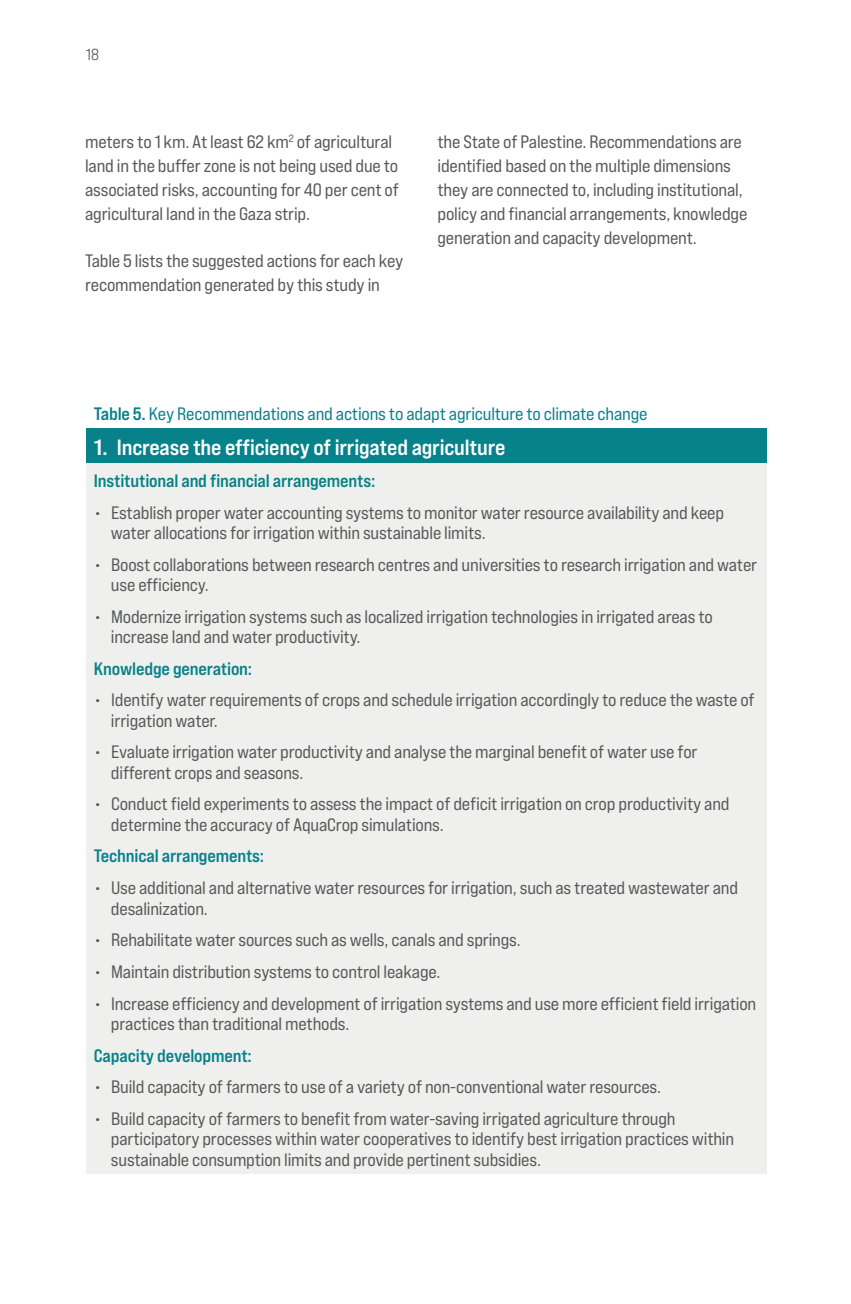
<style>
.page{position:relative;width:851px;height:1304px;background:#fff}
.page>*{position:absolute;margin:0;border:0;box-sizing:border-box;transform-origin:0 0}
.t1{font:22px "Bebas Neue Pro Exp Bd";letter-spacing:-.01em;color:#fff;scale:1.1 1}
.Running_Text-_En-_Bo{font:18px/20.4px "Bebas Neue Pro Exp Rg";letter-spacing:-.01em;color:#57585a;scale:1.1 1}
.Running_Text-_En-_Bo-2{font:18px/24px "Bebas Neue Pro Exp Rg";letter-spacing:-.01em;color:#57585a}
.Table_of_figures{font:18px "Bebas Neue Pro Exp Bd";letter-spacing:-.01em;color:#07818a}
.Table_of_figures-2{font:18px "Bebas Neue Pro Exp Rg";letter-spacing:-.01em;color:#07818a}
.t2{font:16px "Bebas Neue Pro Exp Md";color:#57585a}
.s1{font-family:"Bebas Neue Pro Exp Bd"}
</style>
<div class="page">
<div style="left:86px;top:428px;width:680px;height:35px;background:#07818a"></div>
<div style="left:86px;top:463px;width:680px;height:711px;background:#eff0ed"></div>
<p class="t2" style="left:86px;top:45px;width:15px">18</p>
<p class="Running_Text-_En-_Bo-2" style="left:85px;top:130px;width:315px">meters to 1 km. At least 62 km<sup>2</sup> of agricultural land in the buffer zone is not being used due to associated risks, accounting for 40 per cent of agricultural land in the Gaza strip.</p>
<p class="Running_Text-_En-_Bo-2" style="left:85px;top:248px;width:320px">Table 5 lists the suggested actions for each key recommendation generated by this study in</p>
<p class="Running_Text-_En-_Bo-2" style="left:437px;top:130px;width:311px">the State of Palestine. Recommendations are identified based on the multiple dimensions they are connected to, including institutional, policy and financial arrangements, knowledge generation and capacity development.</p>
<p class="Table_of_figures-2" style="left:94px;top:402px;width:555px"><span class="s1">Table 5.</span> Key Recommendations and actions to adapt agriculture to climate change</p>
<p class="t1" style="left:94px;top:434px;width:375px">1. Increase the efficiency of irrigated agriculture</p>
<p class="Table_of_figures" style="left:94px;top:470px;width:283px">Institutional and financial arrangements:</p>
<p class="Running_Text-_En-_Bo" style="left:111px;top:502px;width:559px;text-indent:-17px">• Establish proper water accounting systems to monitor water resource availability and keep water allocations for irrigation within sustainable limits.</p>
<p class="Running_Text-_En-_Bo" style="left:111px;top:554px;width:589px;text-indent:-17px">• Boost collaborations between research centres and universities to research irrigation and water use efficiency.</p>
<p class="Running_Text-_En-_Bo" style="left:111px;top:606px;width:548px;text-indent:-17px">• Modernize irrigation systems such as localized irrigation technologies in irrigated areas to increase land and water productivity.</p>
<p class="Table_of_figures" style="left:94px;top:657px;width:160px">Knowledge generation:</p>
<p class="Running_Text-_En-_Bo" style="left:111px;top:690px;width:586px;text-indent:-17px">• Identify water requirements of crops and schedule irrigation accordingly to reduce the waste of irrigation water.</p>
<p class="Running_Text-_En-_Bo" style="left:111px;top:742px;width:534px;text-indent:-17px">• Evaluate irrigation water productivity and analyse the marginal benefit of water use for different crops and seasons.</p>
<p class="Running_Text-_En-_Bo" style="left:111px;top:794px;width:564px;text-indent:-17px">• Conduct field experiments to assess the impact of deficit irrigation on crop productivity and determine the accuracy of AquaCrop simulations.</p>
<p class="Table_of_figures" style="left:94px;top:845px;width:172px">Technical arrangements:</p>
<p class="Running_Text-_En-_Bo" style="left:111px;top:877px;width:571px;text-indent:-17px">• Use additional and alternative water resources for irrigation, such as treated wastewater and desalinization.</p>
<p class="Running_Text-_En-_Bo" style="left:94px;top:929px;width:389px">• Rehabilitate water sources such as wells, canals and springs.</p>
<p class="Running_Text-_En-_Bo" style="left:94px;top:961px;width:316px">• Maintain distribution systems to control leakage.</p>
<p class="Running_Text-_En-_Bo" style="left:111px;top:993px;width:588px;text-indent:-17px">• Increase efficiency and development of irrigation systems and use more efficient field irrigation practices than traditional methods.</p>
<p class="Table_of_figures" style="left:94px;top:1044px;width:159px">Capacity development:</p>
<p class="Running_Text-_En-_Bo" style="left:94px;top:1076px;width:517px">• Build capacity of farmers to use of a variety of non-conventional water resources.</p>
<p class="Running_Text-_En-_Bo" style="left:111px;top:1108px;width:568px;text-indent:-17px">• Build capacity of farmers to benefit from water-saving irrigated agriculture through participatory processes within water cooperatives to identify best irrigation practices within sustainable consumption limits and provide pertinent subsidies.</p>
</div>
